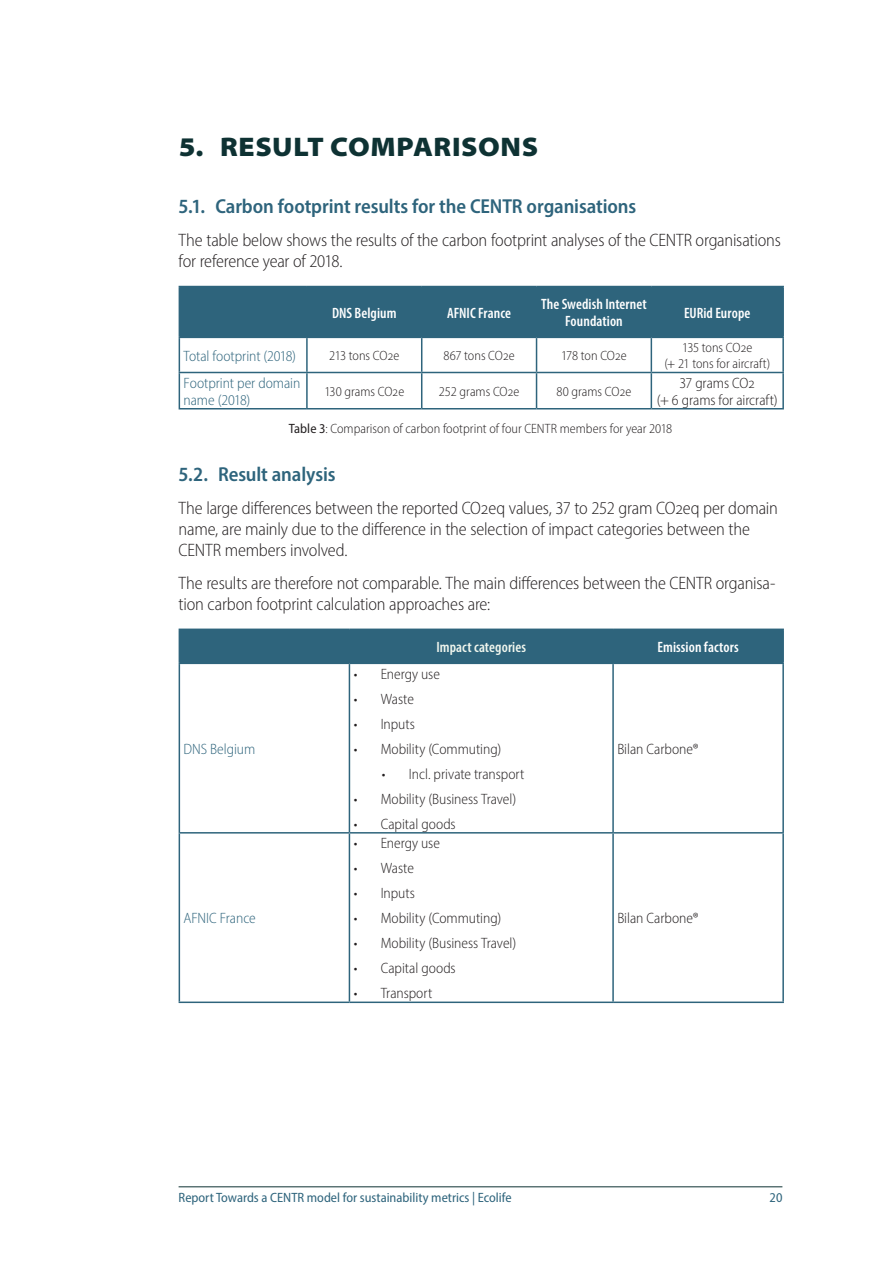
<style>
.page{position:relative;width:893px;height:1263px;background:#fff}
.page>*{position:absolute;margin:0;border:0;box-sizing:border-box;transform-origin:0 0}
.t1{font:900 semi-expanded 27px "Myriad Pro";letter-spacing:.025em;color:#0e3233}
.t2{font:600 semi-condensed 20.25px "Myriad Pro";letter-spacing:-.005em;color:#2e647c}
.t3{font:300 semi-condensed 18px/20.7px "Myriad Pro";letter-spacing:-.01em;color:#231f20}
.t4{font:300 semi-condensed 15px/16.5px "Myriad Pro";color:#231f20;text-align:center}
.t5{font:600 condensed 15px/16.5px "Myriad Pro";letter-spacing:.005em;color:#fff;text-align:center}
.t6{font:300 semi-condensed 15px/16.5px "Myriad Pro";letter-spacing:-.005em;color:#2e647c}
.t7{font:600 condensed 15px "Myriad Pro";letter-spacing:.005em;color:#f0f6ee}
.t8{font:300 semi-condensed 13.5px/16.5px "Myriad Pro";color:#231f20;text-align:center}
.t9{font:semi-condensed 13.5px "Myriad Pro";color:#2e647c}
.s1{font-weight:400}
</style>
<div class="page">
<hr style="left:179px;top:1186px;width:603px;height:1px;background:#0e3233">
<div style="left:180px;top:287px;width:602px;height:50px;background:#2e647c"></div>
<hr style="left:179px;top:286px;width:128px;height:1px;background:#2e647c">
<hr style="left:179px;top:287px;width:1px;height:50px;background:#2e647c">
<hr style="left:307px;top:286px;width:115px;height:1px;background:#2e647c">
<hr style="left:306px;top:287px;width:2px;height:50px;background:#2e647c">
<hr style="left:422px;top:286px;width:114px;height:1px;background:#2e647c">
<hr style="left:421px;top:287px;width:1px;height:50px;background:#2e647c">
<hr style="left:536px;top:286px;width:115px;height:1px;background:#2e647c">
<hr style="left:536px;top:287px;width:1px;height:50px;background:#2e647c">
<hr style="left:651px;top:286px;width:133px;height:1px;background:#2e647c">
<hr style="left:651px;top:287px;width:1px;height:50px;background:#2e647c">
<hr style="left:782px;top:287px;width:2px;height:50px;background:#2e647c">
<hr style="left:179px;top:337px;width:128px;height:1px;background:#2e647c">
<hr style="left:179px;top:338px;width:1px;height:34px;background:#2e647c">
<hr style="left:307px;top:337px;width:115px;height:1px;background:#2e647c">
<hr style="left:306px;top:338px;width:2px;height:34px;background:#2e647c">
<hr style="left:422px;top:337px;width:114px;height:1px;background:#2e647c">
<hr style="left:421px;top:338px;width:1px;height:34px;background:#2e647c">
<hr style="left:536px;top:337px;width:115px;height:1px;background:#2e647c">
<hr style="left:536px;top:338px;width:1px;height:34px;background:#2e647c">
<hr style="left:651px;top:337px;width:133px;height:1px;background:#2e647c">
<hr style="left:651px;top:338px;width:1px;height:34px;background:#2e647c">
<hr style="left:782px;top:338px;width:2px;height:34px;background:#2e647c">
<hr style="left:179px;top:372px;width:128px;height:1px;background:#2e647c">
<hr style="left:179px;top:373px;width:1px;height:35px;background:#2e647c">
<hr style="left:307px;top:372px;width:115px;height:1px;background:#2e647c">
<hr style="left:306px;top:373px;width:2px;height:35px;background:#2e647c">
<hr style="left:422px;top:372px;width:114px;height:1px;background:#2e647c">
<hr style="left:421px;top:373px;width:1px;height:35px;background:#2e647c">
<hr style="left:536px;top:372px;width:115px;height:1px;background:#2e647c">
<hr style="left:536px;top:373px;width:1px;height:35px;background:#2e647c">
<hr style="left:651px;top:372px;width:133px;height:1px;background:#2e647c">
<hr style="left:651px;top:373px;width:1px;height:35px;background:#2e647c">
<hr style="left:782px;top:373px;width:2px;height:35px;background:#2e647c">
<hr style="left:179px;top:408px;width:128px;height:1px;background:#2e647c">
<hr style="left:307px;top:408px;width:115px;height:1px;background:#2e647c">
<hr style="left:422px;top:408px;width:114px;height:1px;background:#2e647c">
<hr style="left:536px;top:408px;width:115px;height:1px;background:#2e647c">
<hr style="left:651px;top:408px;width:133px;height:1px;background:#2e647c">
<div style="left:180px;top:630px;width:602px;height:33px;background:#2e647c"></div>
<hr style="left:179px;top:628px;width:170px;height:2px;background:#2e647c">
<hr style="left:179px;top:630px;width:1px;height:33px;background:#2e647c">
<hr style="left:349px;top:628px;width:264px;height:2px;background:#2e647c">
<hr style="left:349px;top:630px;width:1px;height:33px;background:#2e647c">
<hr style="left:613px;top:628px;width:171px;height:2px;background:#2e647c">
<hr style="left:612px;top:630px;width:2px;height:33px;background:#2e647c">
<hr style="left:782px;top:630px;width:2px;height:33px;background:#2e647c">
<hr style="left:179px;top:663px;width:170px;height:1px;background:#2e647c">
<hr style="left:179px;top:664px;width:1px;height:168px;background:#2e647c">
<hr style="left:349px;top:663px;width:264px;height:1px;background:#2e647c">
<hr style="left:349px;top:664px;width:1px;height:168px;background:#2e647c">
<hr style="left:613px;top:663px;width:171px;height:1px;background:#2e647c">
<hr style="left:612px;top:664px;width:2px;height:168px;background:#2e647c">
<hr style="left:782px;top:664px;width:2px;height:168px;background:#2e647c">
<hr style="left:179px;top:832px;width:170px;height:1px;background:#2e647c">
<hr style="left:179px;top:833px;width:1px;height:168px;background:#2e647c">
<hr style="left:349px;top:832px;width:264px;height:1px;background:#2e647c">
<hr style="left:349px;top:833px;width:1px;height:168px;background:#2e647c">
<hr style="left:613px;top:832px;width:171px;height:1px;background:#2e647c">
<hr style="left:612px;top:833px;width:2px;height:168px;background:#2e647c">
<hr style="left:782px;top:833px;width:2px;height:168px;background:#2e647c">
<hr style="left:179px;top:1001px;width:170px;height:2px;background:#2e647c">
<hr style="left:349px;top:1001px;width:264px;height:2px;background:#2e647c">
<hr style="left:613px;top:1001px;width:171px;height:2px;background:#2e647c">
<h1 class="t1" style="left:179px;top:129px;width:361px">5. RESULT COMPARISONS</h1>
<p class="t2" style="left:179px;top:193px;width:459px">5.1. Carbon footprint results for the CENTR organisations</p>
<p class="t3" style="left:179px;top:230px;width:604px">The table below shows the results of the carbon footprint analyses of the CENTR organisations for reference year of 2018.</p>
<p class="t5" style="left:332px;top:304px;width:66px">DNS Belgium</p>
<p class="t5" style="left:447px;top:304px;width:65px">AFNIC France</p>
<p class="t5" style="left:541px;top:296px;width:107px">The Swedish Internet<br>Foundation</p>
<p class="t5" style="left:684px;top:304px;width:68px">EURid Europe</p>
<p class="t6" style="left:184px;top:347px;width:114px">Total footprint (2018)</p>
<p class="t8" style="left:329px;top:347px;width:72px">213 tons CO2e</p>
<p class="t8" style="left:443px;top:347px;width:73px">867 tons CO2e</p>
<p class="t8" style="left:561px;top:347px;width:67px">178 ton CO2e</p>
<p class="t8" style="left:664px;top:339px;width:107px">135 tons CO2e<br>(+ 21 tons for aircraft)</p>
<p class="t6" style="left:184px;top:375px;width:118px">Footprint per domain name (2018)</p>
<p class="t8" style="left:324px;top:383px;width:81px">130 grams CO2e</p>
<p class="t8" style="left:439px;top:383px;width:82px">252 grams CO2e</p>
<p class="t8" style="left:557px;top:383px;width:76px">80 grams CO2e</p>
<p class="t4" style="left:657px;top:375px;width:122px">37 grams CO2<br>(+ 6 grams for aircraft)</p>
<p class="t8" style="left:289px;top:420px;width:385px"><span class="s1">Table 3</span>: Comparison of carbon footprint of four CENTR members for year 2018</p>
<p class="t2" style="left:179px;top:461px;width:158px">5.2. Result analysis</p>
<p class="t3" style="left:179px;top:498px;width:601px">The large differences between the reported CO2eq values, 37 to 252 gram CO2eq per domain name, are mainly due to the difference in the selection of impact categories between the<br>CENTR members involved.</p>
<p class="t3" style="left:179px;top:573px;width:598px">The results are therefore not comparable. The main differences between the CENTR organisa&shy;tion carbon footprint calculation approaches are:</p>
<p class="t7" style="left:436px;top:638px;width:91px">Impact categories</p>
<p class="t5" style="left:657px;top:638px;width:83px">Emission factors</p>
<p class="t6" style="left:184px;top:740px;width:73px">DNS Belgium</p>
<p class="t6" style="left:184px;top:910px;width:74px">AFNIC France</p>
<p class="t4" style="left:354px;top:665px;width:88px">• Energy use</p>
<p class="t4" style="left:354px;top:690px;width:62px">• Waste</p>
<p class="t4" style="left:354px;top:715px;width:63px">• Inputs</p>
<p class="t4" style="left:354px;top:740px;width:149px">• Mobility (Commuting)</p>
<p class="t4" style="left:382px;top:765px;width:144px">• Incl. private transport</p>
<p class="t4" style="left:354px;top:790px;width:164px">• Mobility (Business Travel)</p>
<p class="t4" style="left:354px;top:815px;width:104px">• Capital goods</p>
<p class="t4" style="left:354px;top:835px;width:88px">• Energy use</p>
<p class="t4" style="left:354px;top:860px;width:62px">• Waste</p>
<p class="t4" style="left:354px;top:885px;width:63px">• Inputs</p>
<p class="t4" style="left:354px;top:910px;width:149px">• Mobility (Commuting)</p>
<p class="t4" style="left:354px;top:935px;width:164px">• Mobility (Business Travel)</p>
<p class="t4" style="left:354px;top:960px;width:104px">• Capital goods</p>
<p class="t4" style="left:354px;top:985px;width:80px">• Transport</p>
<p class="t4" style="left:617px;top:740px;width:83px">Bilan Carbone®</p>
<p class="t4" style="left:617px;top:910px;width:83px">Bilan Carbone®</p>
<p class="t9" style="left:179px;top:1189px;width:334px">Report Towards a CENTR model for sustainability metrics | Ecolife</p>
<p class="t9" style="left:770px;top:1189px;width:14px">20</p>
</div>
